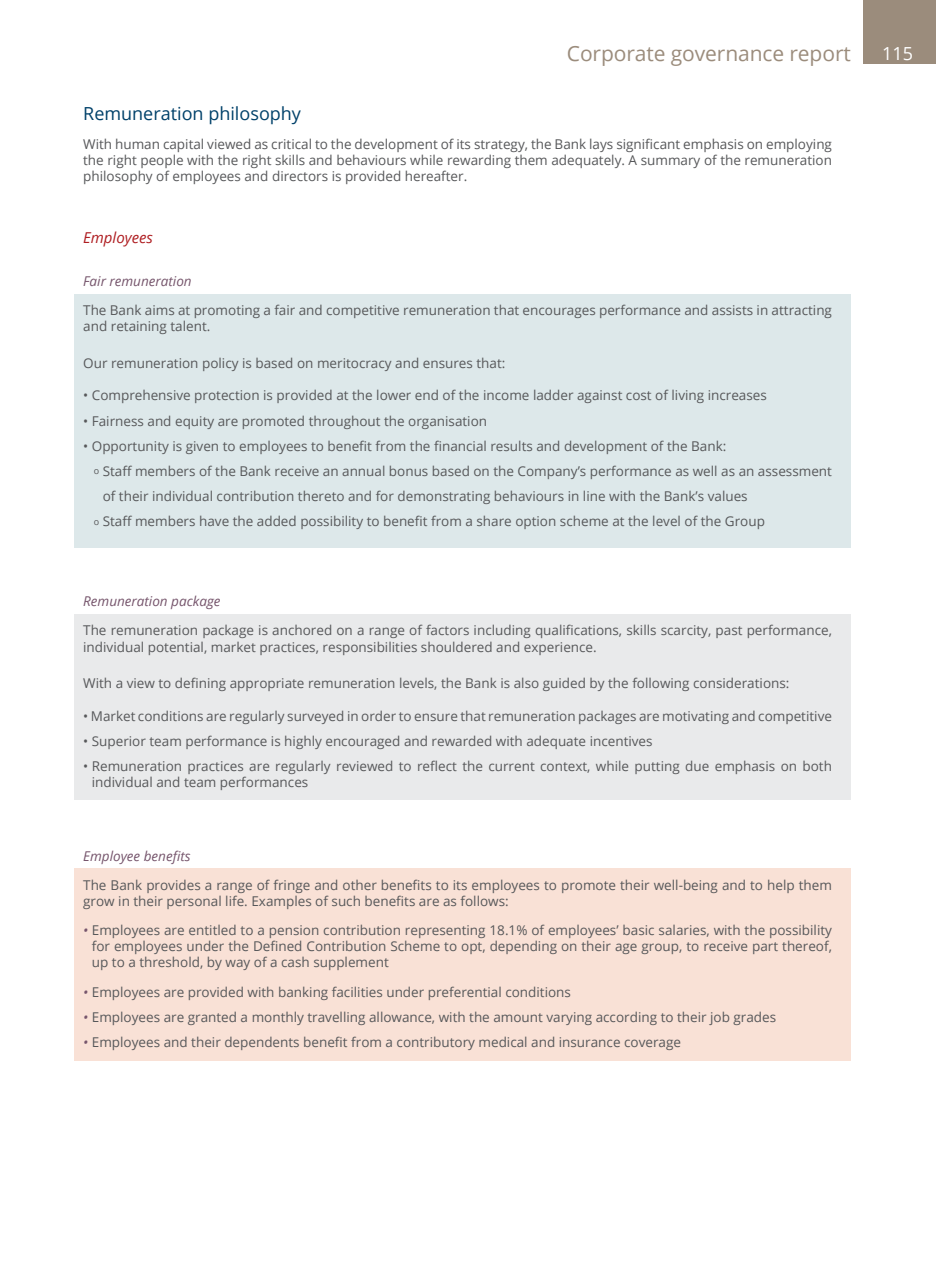
<style>
.page{position:relative;width:936px;height:1276px;background:#fff}
.page>*{position:absolute;margin:0;border:0;box-sizing:border-box;transform-origin:0 0}
.t1{font:21px "Open Sans";letter-spacing:-.005em;color:#9b8c7c}
.t2{font:18px "Open Sans";color:#01416a}
.t3{font:18px "Open Sans";color:#fff}
.t4{font:italic 15px "Open Sans";color:#af1e22}
.t5{font:13.5px/16.2px "Open Sans";color:#57585a}
.t6{font:italic 13.5px "Open Sans";color:#76556c}
.s1{font-size:9px}
.s2{font-style:italic;color:#76556c}
</style>
<div class="page">
<div style="left:863px;top:0;width:72px;height:64px;background:#9b8c7c"></div>
<div style="left:75px;top:294px;width:775px;height:253px;background:#dde8ea"></div>
<div style="left:75px;top:614px;width:775px;height:185px;background:#e9eaeb"></div>
<div style="left:75px;top:868px;width:775px;height:193px;background:#f9e1d6"></div>
<h1 class="t1" style="left:567px;top:39px;width:285px">Corporate governance report</h1>
<h2 class="t3" style="left:882px;top:41px;width:32px">115</h2>
<h2 class="t2" style="left:83px;top:101px;width:219px">Remuneration philosophy</h2>
<p class="t5" style="left:83px;top:136px;width:750px;text-align:justify">With human capital viewed as critical to the development of its strategy, the Bank lays significant emphasis on employing the right people with the right skills and behaviours while rewarding them adequately. A summary of the remuneration philosophy of employees and directors is provided hereafter.</p>
<p class="t4" style="left:83px;top:227px;width:71px">Employees</p>
<p class="t6" style="left:83px;top:272px;width:110px">Fair remuneration</p>
<p class="t5" style="left:83px;top:302px;width:750px">The Bank aims at promoting a fair and competitive remuneration that encourages performance and assists in attracting and retaining talent.</p>
<p class="t5" style="left:83px;top:354px;width:423px">Our remuneration policy is based on meritocracy and ensures that:</p>
<p class="t5" style="left:83px;top:387px;width:685px">• Comprehensive protection is provided at the lower end of the income ladder against cost of living increases</p>
<p class="t5" style="left:83px;top:412px;width:405px">• Fairness and equity are promoted throughout the organisation</p>
<p class="t5" style="left:83px;top:437px;width:644px">• Opportunity is given to employees to benefit from the financial results and development of the Bank:</p>
<p class="t5" style="left:94px;top:462px;width:739px"><span class="s1">o</span> Staff members of the Bank receive an annual bonus based on the Company’s performance as well as an assessment</p>
<p class="t5" style="left:103px;top:488px;width:646px">of their individual contribution thereto and for demonstrating behaviours in line with the Bank’s values</p>
<p class="t5" style="left:94px;top:513px;width:672px"><span class="s1">o</span> Staff members have the added possibility to benefit from a share option scheme at the level of the Group</p>
<p class="t6" style="left:83px;top:592px;width:139px">Remuneration package</p>
<p class="t5" style="left:83px;top:622px;width:750px">The remuneration package is anchored on a range of factors including qualifications, skills scarcity, past performance, individual potential, market practices, responsibilities shouldered and experience.</p>
<p class="t5" style="left:83px;top:675px;width:707px">With a view to defining appropriate remuneration levels, the Bank is also guided by the following considerations:</p>
<p class="t5" style="left:83px;top:707px;width:750px">• Market conditions are regularly surveyed in order to ensure that remuneration packages are motivating and competitive</p>
<p class="t5" style="left:83px;top:732px;width:571px">• Superior team performance is highly encouraged and rewarded with adequate incentives</p>
<p class="t5" style="left:92px;top:757px;width:741px;text-indent:-9px">• Remuneration practices are regularly reviewed to reflect the current context, while putting due emphasis on both individual and team performances</p>
<p class="t6" style="left:83px;top:846px;width:109px">Employee benefits</p>
<p class="t5" style="left:83px;top:876px;width:750px">The Bank provides a range of fringe and other benefits to its employees to promote their well-being and to help them grow in their personal life. Examples of such benefits are as follows:</p>
<p class="t5" style="left:92px;top:921px;width:741px;text-align:justify;text-indent:-9px"><span class="s2">•</span> Employees are entitled to a pension contribution representing 18.1% of employees’ basic salaries, with the possibility for employees under the Defined Contribution Scheme to opt, depending on their age group, to receive part thereof, up to a threshold, by way of a cash supplement</p>
<p class="t5" style="left:83px;top:983px;width:489px"><span class="s2">•</span> Employees are provided with banking facilities under preferential conditions</p>
<p class="t5" style="left:83px;top:1008px;width:694px"><span class="s2">•</span> Employees are granted a monthly travelling allowance, with the amount varying according to their job grades</p>
<p class="t5" style="left:83px;top:1034px;width:599px"><span class="s2">•</span> Employees and their dependents benefit from a contributory medical and insurance coverage</p>
</div>
